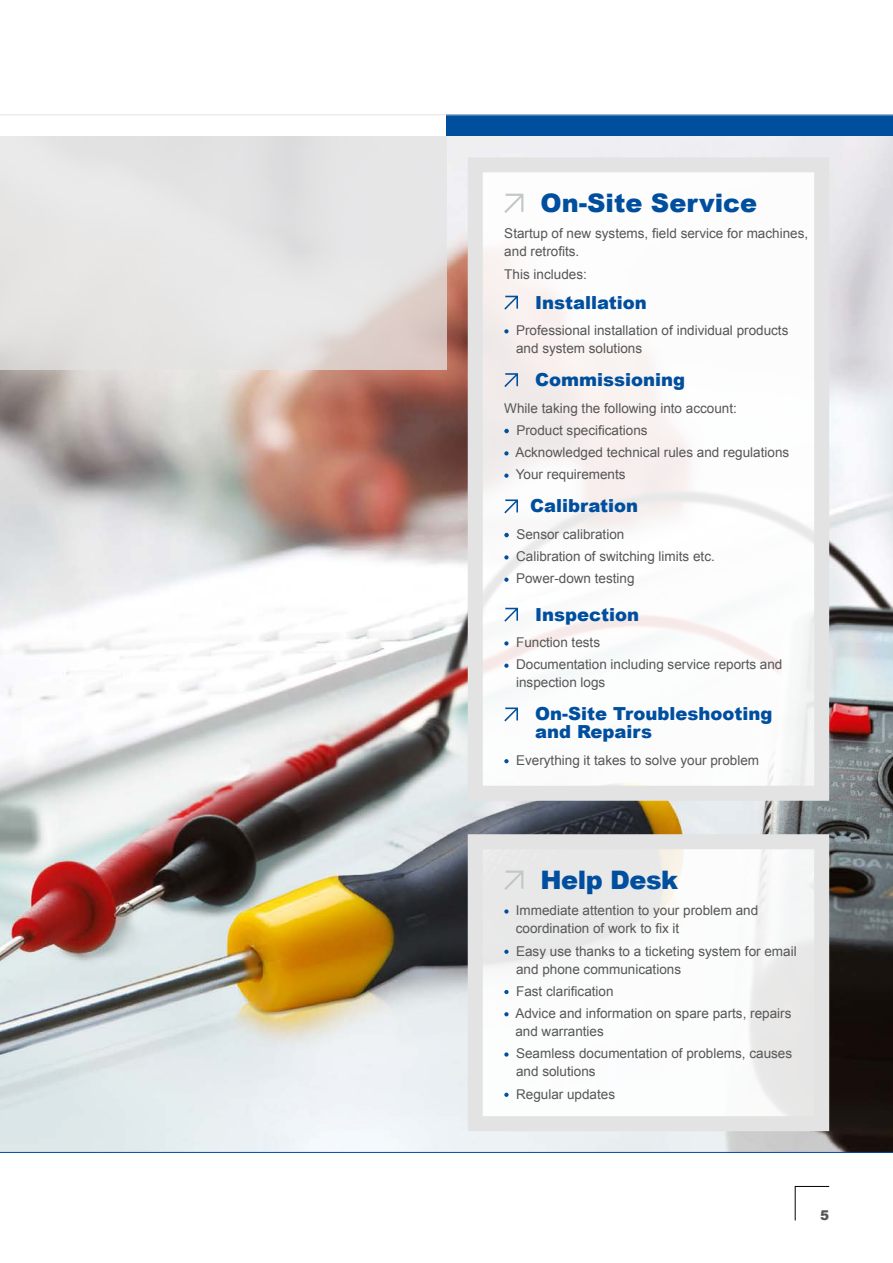
<style>
.page{position:relative;width:893px;height:1263px;background:#fff}
.page>*{position:absolute;margin:0;border:0;box-sizing:border-box;transform-origin:0 0}
.t1{font:900 25.5px "Arial";color:#004e9e}
.t2{font:900 25.5px "Arial";letter-spacing:-.02em;color:#004e9e}
.t3{font:900 18px/18px "Arial";color:#004e9e}
.t4{font:13.5px/18px "Arial";color:#565656}
._01_Copy_95Hblack_10{font:900 13.5px "Arial";color:#565656}
</style>
<div class="page">
<img style="left:0;top:136px;width:893px;height:1016px">
<div style="left:0;top:136px;width:446px;height:234px;background:#e3e3e3"></div>
<svg style="left:794px;top:1186px;width:36px;height:35px"></svg>
<svg style="left:484px;top:850px;width:329px;height:265px"></svg>
<div style="left:468px;top:834px;width:361px;height:297px;border:15px solid #e3e3e3"></div>
<svg style="left:504px;top:870px;width:19px;height:20px"></svg>
<svg style="left:504px;top:909px;width:5px;height:5px"></svg>
<svg style="left:504px;top:950px;width:5px;height:4px"></svg>
<svg style="left:504px;top:990px;width:5px;height:4px"></svg>
<svg style="left:504px;top:1012px;width:5px;height:4px"></svg>
<svg style="left:504px;top:1052px;width:5px;height:5px"></svg>
<svg style="left:504px;top:1093px;width:5px;height:4px"></svg>
<svg style="left:484px;top:173px;width:329px;height:612px"></svg>
<div style="left:468px;top:157px;width:361px;height:644px;border:15px solid #e3e3e3"></div>
<svg style="left:504px;top:194px;width:19px;height:19px"></svg>
<svg style="left:504px;top:296px;width:14px;height:14px"></svg>
<svg style="left:504px;top:329px;width:5px;height:4px"></svg>
<svg style="left:504px;top:373px;width:14px;height:14px"></svg>
<svg style="left:504px;top:429px;width:5px;height:4px"></svg>
<svg style="left:504px;top:451px;width:5px;height:4px"></svg>
<svg style="left:504px;top:473px;width:5px;height:5px"></svg>
<svg style="left:504px;top:499px;width:14px;height:14px"></svg>
<svg style="left:504px;top:533px;width:5px;height:4px"></svg>
<svg style="left:504px;top:555px;width:5px;height:4px"></svg>
<svg style="left:504px;top:577px;width:5px;height:5px"></svg>
<svg style="left:504px;top:608px;width:14px;height:14px"></svg>
<svg style="left:504px;top:641px;width:5px;height:4px"></svg>
<svg style="left:504px;top:663px;width:5px;height:5px"></svg>
<svg style="left:504px;top:707px;width:14px;height:14px"></svg>
<svg style="left:504px;top:759px;width:5px;height:4px"></svg>
<div style="left:446px;top:115px;width:447px;height:21px;background:#004e9e"></div>
<hr style="left:0;top:1152px;width:893px;height:1px;background:#004e9e">
<hr style="left:0;top:114px;width:893px;height:1px;background:#e3e3e3">
<p class="t1" style="left:540px;top:184px;width:218px">On-Site Service</p>
<p class="t4" style="left:504px;top:225px;width:305px">Startup of new systems, field service for machines, and retrofits.</p>
<p class="t4" style="left:504px;top:265px;width:84px">This includes:</p>
<p class="t3" style="left:535px;top:293px;width:113px">Installation</p>
<p class="t4" style="left:516px;top:322px;width:274px">Professional installation of individual products and system solutions</p>
<p class="t3" style="left:535px;top:370px;width:152px">Commissioning</p>
<p class="t4" style="left:504px;top:399px;width:234px">While taking the following into account:</p>
<p class="t4" style="left:516px;top:421px;width:133px">Product specifications</p>
<p class="t4" style="left:515px;top:444px;width:275px">Acknowledged technical rules and regulations</p>
<p class="t4" style="left:516px;top:466px;width:111px">Your requirements</p>
<p class="t3" style="left:530px;top:496px;width:109px">Calibration</p>
<p class="t4" style="left:516px;top:525px;width:110px">Sensor calibration</p>
<p class="t4" style="left:516px;top:548px;width:200px">Calibration of switching limits etc.</p>
<p class="t4" style="left:516px;top:570px;width:120px">Power-down testing</p>
<p class="t3" style="left:535px;top:605px;width:106px">Inspection</p>
<p class="t4" style="left:516px;top:634px;width:86px">Function tests</p>
<p class="t4" style="left:516px;top:656px;width:268px">Documentation including service reports and inspection logs</p>
<p class="t3" style="left:535px;top:704px;width:239px">On-Site Troubleshooting and Repairs</p>
<p class="t4" style="left:516px;top:751px;width:245px">Everything it takes to solve your problem</p>
<p class="t2" style="left:540px;top:861px;width:139px">Help Desk</p>
<p class="t4" style="left:516px;top:902px;width:244px">Immediate attention to your problem and coordination of work to fix it</p>
<p class="t4" style="left:516px;top:942px;width:282px">Easy use thanks to a ticketing system for email and phone communications</p>
<p class="t4" style="left:516px;top:982px;width:99px">Fast clarification</p>
<p class="t4" style="left:515px;top:1004px;width:278px">Advice and information on spare parts, repairs and warranties</p>
<p class="t4" style="left:516px;top:1045px;width:278px">Seamless documentation of problems, causes and solutions</p>
<p class="t4" style="left:516px;top:1085px;width:101px">Regular updates</p>
<p class="_01_Copy_95Hblack_10" style="left:820px;top:1206px;width:11px">5</p>
</div>
